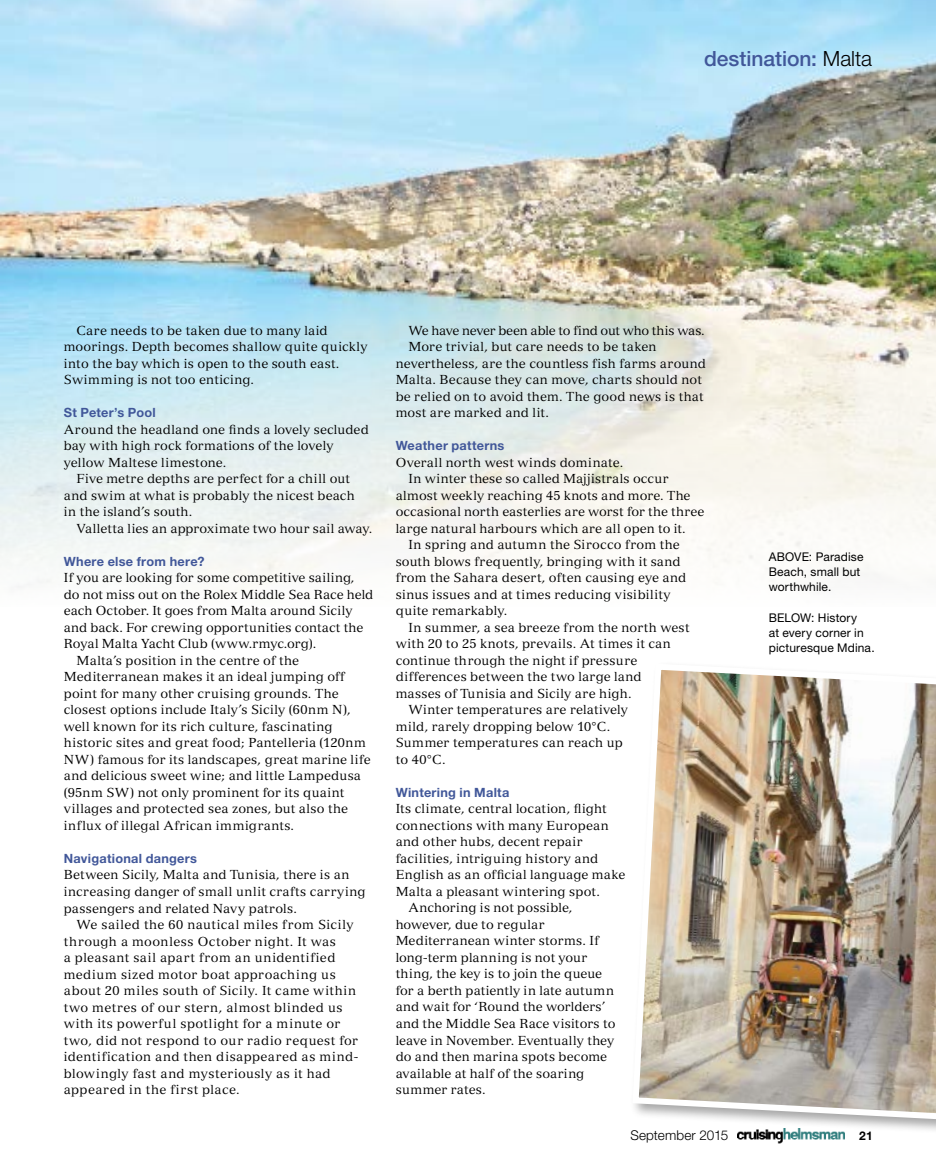
<style>
.page{position:relative;width:936px;height:1170px;background:#fff}
.page>*{position:absolute;margin:0;border:0;box-sizing:border-box;transform-origin:0 0}
.t1{font:500 21px "Helvetica Neue LT Std";color:#415799}
.t2{font:300 13.5px "Helvetica Neue LT Std";letter-spacing:.01em;color:#000}
.t3{font:12.75px/16.5px "Versailles LT Std";letter-spacing:.02em;color:#000}
.t4{font:12.75px "Versailles LT Std";color:#000}
.t5{font:700 12.75px "Helvetica Neue LT Std";letter-spacing:.02em;color:#415799}
.t6{font:12.75px "Versailles LT Std";letter-spacing:-.005em;color:#000}
.t7{font:12.75px "Versailles LT Std";letter-spacing:-.02em;color:#000}
.t8{font:12.75px "Versailles LT Std";letter-spacing:.04em;color:#000}
.t9{font:12px/15px "Helvetica Neue LT Std";letter-spacing:.015em;color:#000}
.t10{font:700 12px "Helvetica Neue LT Std";color:#000}
.s1{font-weight:300;color:#000}
</style>
<div class="page">
<img style="left:0;top:0;width:935px;height:588px">
<img style="left:737px;top:1134px;width:107px;height:9px">
<div style="left:629px;top:660px;width:306px;height:474px;background:#000;opacity:.35"></div>
<img style="left:629px;top:660px;width:306px;height:463px">
<h1 class="t1" style="left:704px;top:46px;width:170px">destination: <span class="s1">Malta</span></h1>
<p class="t3" style="left:64px;top:322px;width:305px;text-indent:13px">Care needs to be taken due to many laid moorings. Depth becomes shallow quite quickly into the bay which is open to the south east.<br>Swimming is not too enticing.</p>
<p class="t5" style="left:64px;top:405px;width:93px">St Peter’s Pool</p>
<p class="t3" style="left:64px;top:421px;width:306px">Around the headland one finds a lovely secluded bay with high rock formations of the lovely yellow Maltese limestone.</p>
<p class="t3" style="left:64px;top:470px;width:292px;text-indent:13px">Five metre depths are perfect for a chill out and swim at what is probably the nicest beach in the island’s south.</p>
<p class="t3" style="left:77px;top:520px;width:297px">Valletta lies an approximate two hour sail away.</p>
<p class="t5" style="left:64px;top:553px;width:142px">Where else from here?</p>
<p class="t3" style="left:64px;top:569px;width:292px">If you are looking for some competitive sailing,</p>
<p class="t6" style="left:64px;top:586px;width:311px">do not miss out on the Rolex Middle Sea Race held</p>
<p class="t3" style="left:64px;top:602px;width:290px">each October. It goes from Malta around Sicily</p>
<p class="t4" style="left:64px;top:619px;width:301px">and back. For crewing opportunities contact the</p>
<p class="t4" style="left:64px;top:636px;width:254px">Royal Malta Yacht Club (www.rmyc.org).</p>
<p class="t3" style="left:77px;top:652px;width:224px">Malta’s position in the centre of the</p>
<p class="t3" style="left:64px;top:668px;width:282px">Mediterranean makes it an ideal jumping off</p>
<p class="t3" style="left:64px;top:685px;width:276px">point for many other cruising grounds. The</p>
<p class="t3" style="left:64px;top:701px;width:288px">closest options include Italy’s Sicily (60nm N),</p>
<p class="t3" style="left:64px;top:718px;width:270px">well known for its rich culture, fascinating</p>
<p class="t3" style="left:64px;top:734px;width:303px">historic sites and great food; Pantelleria (120nm</p>
<p class="t3" style="left:64px;top:751px;width:308px">NW) famous for its landscapes, great marine life</p>
<p class="t3" style="left:64px;top:767px;width:299px">and delicious sweet wine; and little Lampedusa</p>
<p class="t3" style="left:64px;top:784px;width:282px">(95nm SW) not only prominent for its quaint</p>
<p class="t3" style="left:64px;top:800px;width:285px">villages and protected sea zones, but also the</p>
<p class="t8" style="left:64px;top:817px;width:232px">influx of illegal African immigrants.</p>
<p class="t5" style="left:64px;top:850px;width:135px">Navigational dangers</p>
<p class="t3" style="left:64px;top:866px;width:303px">Between Sicily, Malta and Tunisia, there is an increasing danger of small unlit crafts carrying passengers and related Navy patrols.</p>
<p class="t3" style="left:64px;top:916px;width:296px;text-indent:13px">We sailed the 60 nautical miles from Sicily through a moonless October night. It was<br>a pleasant sail apart from an unidentified medium sized motor boat approaching us about 20 miles south of Sicily. It came within two metres of our stern, almost blinded us with its powerful spotlight for a minute or two, did not respond to our radio request for identification and then disappeared as mind&shy;blowingly fast and mysteriously as it had appeared in the first place.</p>
<p class="t7" style="left:408px;top:322px;width:298px">We have never been able to find out who this was.</p>
<p class="t3" style="left:408px;top:338px;width:249px">More trivial, but care needs to be taken</p>
<p class="t3" style="left:395px;top:355px;width:312px">nevertheless, are the countless fish farms around</p>
<p class="t3" style="left:395px;top:371px;width:307px">Malta. Because they can move, charts should not</p>
<p class="t3" style="left:395px;top:388px;width:309px">be relied on to avoid them. The good news is that</p>
<p class="t3" style="left:395px;top:404px;width:155px">most are marked and lit.</p>
<p class="t5" style="left:395px;top:437px;width:110px">Weather patterns</p>
<p class="t3" style="left:395px;top:454px;width:229px">Overall north west winds dominate.</p>
<p class="t3" style="left:408px;top:470px;width:262px">In winter these so called Majjistrals occur</p>
<p class="t3" style="left:395px;top:487px;width:296px">almost weekly reaching 45 knots and more. The</p>
<p class="t3" style="left:395px;top:503px;width:310px">occasional north easterlies are worst for the three</p>
<p class="t3" style="left:395px;top:520px;width:291px">large natural harbours which are all open to it.</p>
<p class="t3" style="left:408px;top:536px;width:272px">In spring and autumn the Sirocco from the</p>
<p class="t3" style="left:395px;top:553px;width:286px">south blows frequently, bringing with it sand</p>
<p class="t3" style="left:395px;top:569px;width:292px">from the Sahara desert, often causing eye and</p>
<p class="t3" style="left:395px;top:586px;width:276px">sinus issues and at times reducing visibility</p>
<p class="t3" style="left:395px;top:602px;width:113px">quite remarkably.</p>
<p class="t3" style="left:408px;top:619px;width:282px">In summer, a sea breeze from the north west</p>
<p class="t3" style="left:395px;top:635px;width:277px">with 20 to 25 knots, prevails. At times it can</p>
<p class="t3" style="left:395px;top:652px;width:243px">continue through the night if pressure</p>
<p class="t3" style="left:395px;top:668px;width:247px">differences between the two large land</p>
<p class="t3" style="left:395px;top:685px;width:237px">masses of Tunisia and Sicily are high.</p>
<p class="t3" style="left:408px;top:701px;width:221px">Winter temperatures are relatively</p>
<p class="t3" style="left:395px;top:718px;width:216px">mild, rarely dropping below 10°C.</p>
<p class="t3" style="left:395px;top:734px;width:228px">Summer temperatures can reach up</p>
<p class="t3" style="left:395px;top:751px;width:51px">to 40°C.</p>
<p class="t5" style="left:395px;top:784px;width:115px">Wintering in Malta</p>
<p class="t3" style="left:395px;top:800px;width:212px">Its climate, central location, flight</p>
<p class="t3" style="left:395px;top:817px;width:214px">connections with many European</p>
<p class="t3" style="left:395px;top:833px;width:188px">and other hubs, decent repair</p>
<p class="t3" style="left:395px;top:850px;width:204px">facilities, intriguing history and</p>
<p class="t3" style="left:395px;top:866px;width:231px">English as an official language make</p>
<p class="t3" style="left:395px;top:883px;width:206px">Malta a pleasant wintering spot.</p>
<p class="t3" style="left:408px;top:899px;width:165px">Anchoring is not possible,</p>
<p class="t3" style="left:395px;top:916px;width:150px">however, due to regular</p>
<p class="t3" style="left:395px;top:932px;width:205px">Mediterranean winter storms. If</p>
<p class="t3" style="left:395px;top:949px;width:193px">long-term planning is not your</p>
<p class="t3" style="left:395px;top:965px;width:208px">thing, the key is to join the queue</p>
<p class="t3" style="left:395px;top:982px;width:220px">for a berth patiently in late autumn</p>
<p class="t4" style="left:395px;top:999px;width:211px">and wait for ‘Round the worlders’</p>
<p class="t3" style="left:395px;top:1015px;width:221px">and the Middle Sea Race visitors to</p>
<p class="t3" style="left:395px;top:1031px;width:220px">leave in November. Eventually they</p>
<p class="t3" style="left:395px;top:1048px;width:213px">do and then marina spots become</p>
<p class="t3" style="left:395px;top:1064px;width:190px">available at half of the soaring</p>
<p class="t3" style="left:395px;top:1081px;width:91px">summer rates.</p>
<p class="t2" style="left:630px;top:1126px;width:99px">September 2015</p>
<p class="t9" style="left:768px;top:549px;width:96px">ABOVE: Paradise<br>Beach, small but worthwhile.</p>
<p class="t9" style="left:768px;top:609px;width:107px">BELOW: History<br>at every corner in picturesque Mdina.</p>
<p class="t10" style="left:859px;top:1127px;width:15px">21</p>
</div>
